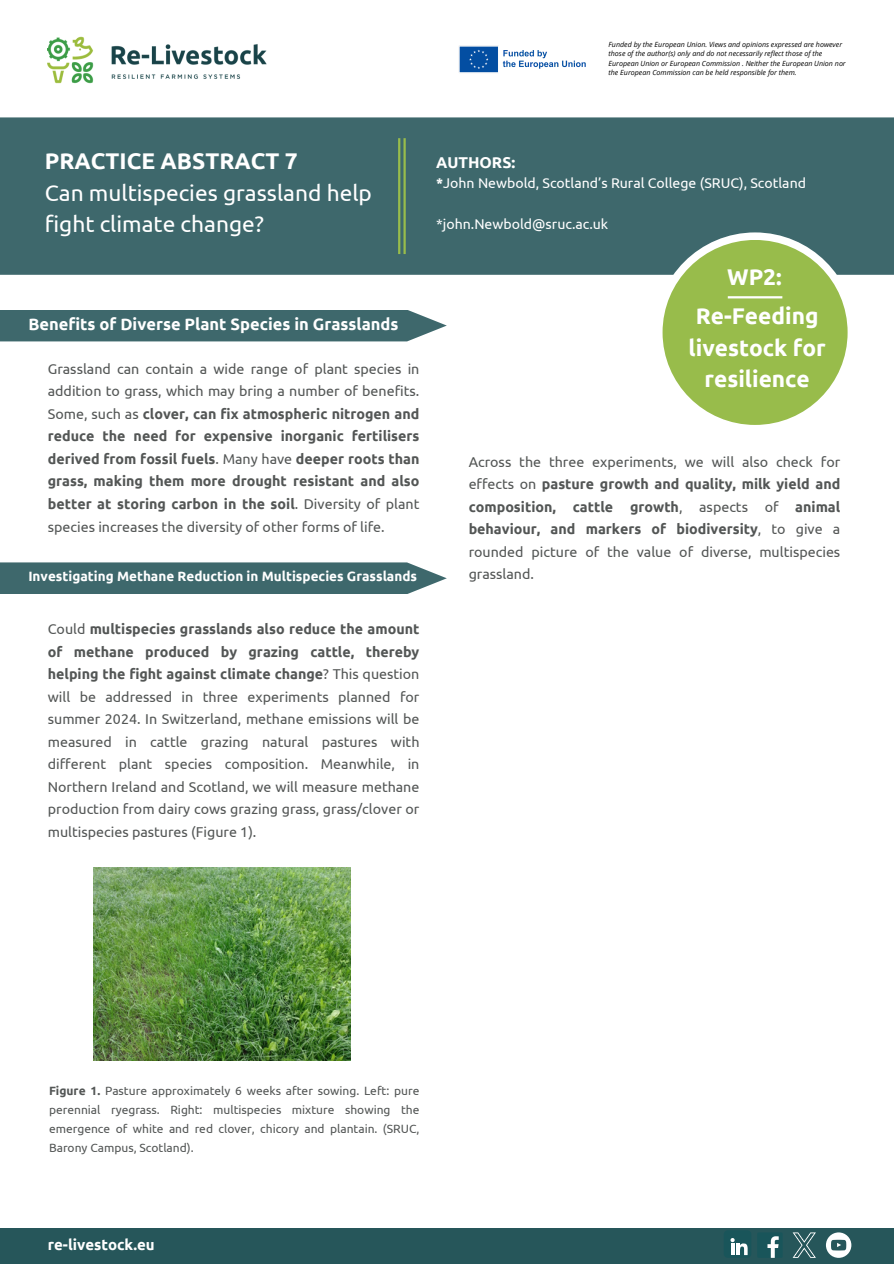
<style>
.page{position:relative;width:894px;height:1264px;background:#fff}
.page>*{position:absolute;margin:0;border:0;box-sizing:border-box;transform-origin:0 0}
.t1{font:22.65px/31.5px "Ubuntu";color:#fff}
.t2{font:700 22.65px/31.5px "Ubuntu";color:#fff;text-align:center}
.t3{font:700 16.5px "Ubuntu";color:#fff}
.t4{font:700 15.6px "Ubuntu";color:#fff}
.t5{font:700 15px "Ubuntu";color:#fff}
.t6{font:14.25px/22.5px "Ubuntu";color:#535655;text-align:justify}
.t7{font:700 14.25px/22.5px "Ubuntu";color:#535655;text-align:justify}
.t8{font:14.1px "Ubuntu";color:#fff}
.t9{font:700 13.5px "Ubuntu";color:#fff}
.t10{font:12px/19px "Ubuntu";color:#535655;text-align:justify}
.t11{font:italic 7.05px/9.4px "Open Sans";color:#000}
.s1{font-weight:700}
.s2{font-weight:400}
</style>
<div class="page">
<img style="left:459px;top:46px;width:127px;height:27px">
<img style="left:48px;top:36px;width:218px;height:48px">
<div style="left:0;top:117px;width:893px;height:158px;background:#3e686c"></div>
<hr style="left:398px;top:138px;width:2px;height:116px;background:#98bc4b">
<div style="left:0;top:1228px;width:893px;height:35px;background:#26565a"></div>
<div style="left:723px;top:1230px;width:28px;height:27px;background:#19555a;border-radius:4px"></div>
<svg style="left:730px;top:1238px;width:17px;height:16px"></svg>
<div style="left:757px;top:1232px;width:25px;height:25px;background:#19555a"></div>
<svg style="left:767px;top:1236px;width:11px;height:21px"></svg>
<svg style="left:792px;top:1232px;width:23px;height:25px"></svg>
<svg style="left:826px;top:1232px;width:25px;height:25px"></svg>
<hr style="left:403px;top:138px;width:2px;height:116px;background:#98bc4b">
<div style="left:654px;top:232px;width:200px;height:200px;background:#fff;border-radius:50%"></div>
<div style="left:662px;top:240px;width:185px;height:185px;background:#98bc4b;border-radius:50%"></div>
<hr style="left:727px;top:296px;width:55px;height:2px;background:#fff">
<svg style="left:0;top:562px;width:446px;height:32px;background:#487074"></svg>
<div style="left:0;top:310px;width:446px;height:31px;background:#3e686c"></div>
<img style="left:93px;top:867px;width:257px;height:193px">
<p class="t11" style="left:608px;top:40px;width:239px">Funded by the European Union. Views and opinions expressed are however those of the author(s) only and do not necessarily reflect those of the European Union or European Commission . Neither the European Union nor the European Commission can be held responsible for them.</p>
<p class="t1" style="left:45px;top:145px;width:328px"><span class="s1">PRACTICE ABSTRACT 7<br></span>Can multispecies grassland help</p>
<h2 class="t1" style="left:45px;top:208px;width:221px">fight climate change?</h2>
<h5 class="t3" style="left:28px;top:314px;width:371px">Benefits of Diverse Plant Species in Grasslands</h5>
<p class="t7" style="left:48px;top:357px;width:373px"><span class="s2">Grassland can contain a wide range of plant species in addition to grass, which may bring a number of benefits.<br>Some, such as</span> clover, can fix atmospheric nitrogen and reduce the need for expensive inorganic fertilisers derived from fossil fuels<span class="s2">. Many have</span> deeper roots than grass, making them more drought resistant and also better at storing carbon in the soil<span class="s2">. Diversity of plant species increases the diversity of other forms of life.</span></p>
<h5 class="t9" style="left:28px;top:568px;width:390px">Investigating Methane Reduction in Multispecies Grasslands</h5>
<p class="t6" style="left:48px;top:617px;width:373px">Could <span class="s1">multispecies grasslands also reduce the amount of methane produced by grazing cattle, thereby helping the fight against climate change</span>? This question will be addressed in three experiments planned for summer 2024. In Switzerland, methane emissions will be measured in cattle grazing natural pastures with different plant species composition. Meanwhile, in Northern Ireland and Scotland, we will measure methane production from dairy cows grazing grass, grass/clover or multispecies pastures (Figure 1).</p>
<p class="t4" style="left:436px;top:153px;width:81px">AUTHORS:</p>
<p class="t8" style="left:436px;top:175px;width:371px"><span class="s1">*</span>John Newbold, Scotland’s Rural College (SRUC), Scotland</p>
<h5 class="t8" style="left:436px;top:215px;width:173px">*john.Newbold@sruc.ac.uk</h5>
<p class="t2" style="left:727px;top:261px;width:56px">WP2:</p>
<h1 class="t2" style="left:688px;top:300px;width:139px">Re-Feeding livestock for resilience</h1>
<h3 class="t6" style="left:468px;top:450px;width:373px">Across the three experiments, we will also check for effects on <span class="s1">pasture growth and quality, milk yield and composition, cattle growth</span>, aspects of <span class="s1">animal behaviour, and markers of biodiversity</span>, to give a rounded picture of the value of diverse, multispecies grassland.</h3>
<h6 class="t10" style="left:49px;top:1081px;width:372px"><span class="s1">Figure 1.</span> Pasture approximately 6 weeks after sowing. Left: pure perennial ryegrass. Right: multispecies mixture showing the emergence of white and red clover, chicory and plantain. (SRUC, Barony Campus, Scotland).</h6>
<p class="t5" style="left:48px;top:1236px;width:108px">re-livestock.eu</p>
</div>
